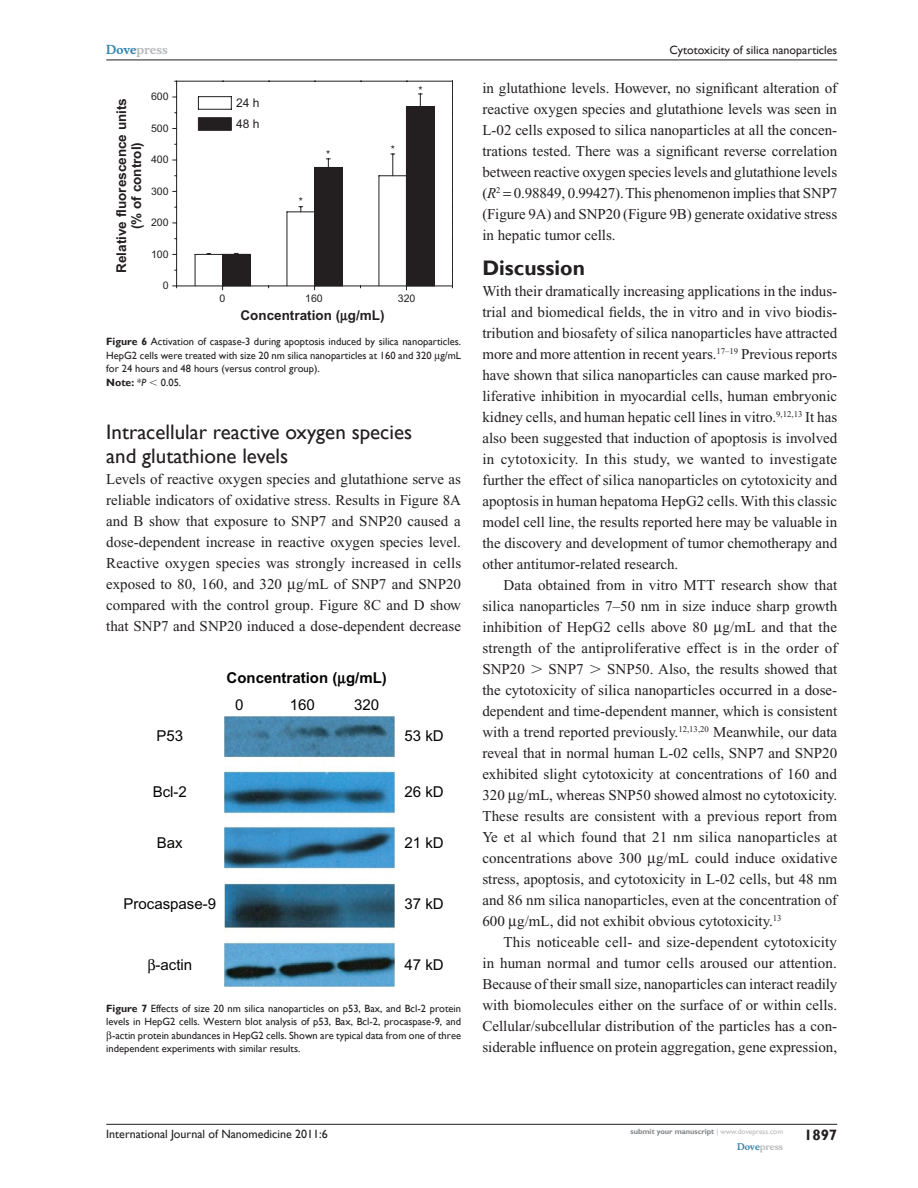
<style>
.page{position:relative;width:918px;height:1188px;background:#fff}
.page>*{position:absolute;margin:0;border:0;box-sizing:border-box;transform-origin:0 0}
.t1{font:21px/24px "Gill Sans";color:#231f20}
.t2{font:700 21px "Gill Sans";color:#231f20}
.t3{font:15px/21px "Times New Roman";color:#231f20;text-align:justify}
.t4{font:15px "Arial";color:#040503}
.t5{font:700 15px "Arial";color:#040503}
.t6{font:700 15px "Gill Sans";color:#231f20}
.t7{font:700 13.5px/15px "Arial";color:#231f20;text-align:center}
.t8{font:12px "Gill Sans";color:#231f20}
.t9{font:700 12px "Musee";color:#b8b9bc}
.t10{font:12px/21px "Arial";color:#231f20}
.t11{font:10.5px/13.5px "Gill Sans";color:#231f20}
.t12{font:10.5px "Arial";color:#231f20}
.t13{font:700 9px "Musee";color:#b8b9bc}
.t14{font:700 7.5px "Gill Sans";color:#808285}
.s1{color:#3485ae}
.s2{font-weight:700}
.s3{font-style:italic}
.s4{font-family:"Mathematical Pi One"}
.s5{font-weight:400;color:#b8b9bc}
</style>
<div class="page">
<hr style="left:106px;top:1124px;width:731px;height:1px;background:#231f20">
<hr style="left:106px;top:60px;width:731px;height:1px;background:#231f20">
<svg style="left:195px;top:253px;width:56px;height:37px"></svg>
<svg style="left:287px;top:159px;width:56px;height:131px"></svg>
<svg style="left:379px;top:94px;width:56px;height:196px"></svg>
<hr style="left:177px;top:286px;width:276px;height:1px;background:#231f20">
<hr style="left:176px;top:81px;width:1px;height:205px;background:#231f20">
<hr style="left:177px;top:81px;width:276px;height:1px;background:#231f20">
<hr style="left:452px;top:81px;width:1px;height:205px;background:#231f20">
<hr style="left:198px;top:96px;width:33px;height:1px;background:#231f20">
<svg style="left:231px;top:97px;width:1px;height:12px"></svg>
<hr style="left:198px;top:109px;width:33px;height:1px;background:#231f20">
<svg style="left:198px;top:97px;width:1px;height:12px"></svg>
<div style="left:198px;top:117px;width:34px;height:14px;background:#231f20;border:1px solid #231f20"></div>
<img style="left:225px;top:717px;width:169px;height:269px">
<p class="t9" style="left:106px;top:43px;width:63px"><span class="s1">Dove</span>press</p>
<p class="t12" style="left:151px;top:91px;width:19px">600</p>
<p class="t7" style="left:114px;top:273px;width:176px;rotate:-90deg">Relative fluorescence units (% of control)</p>
<p class="t12" style="left:151px;top:122px;width:19px">500</p>
<p class="t12" style="left:151px;top:154px;width:19px">400</p>
<p class="t12" style="left:151px;top:185px;width:19px">300</p>
<p class="t12" style="left:151px;top:217px;width:19px">200</p>
<p class="t12" style="left:151px;top:248px;width:19px">100</p>
<p class="t12" style="left:163px;top:280px;width:7px">0</p>
<p class="t10" style="left:236px;top:93px;width:25px">24 h<br>48 h</p>
<p class="t12" style="left:299px;top:195px;width:6px">*</p>
<p class="t12" style="left:326px;top:148px;width:6px">*</p>
<p class="t12" style="left:391px;top:143px;width:6px">*</p>
<p class="t12" style="left:418px;top:84px;width:6px">*</p>
<p class="t12" style="left:219px;top:292px;width:7px">0</p>
<p class="t12" style="left:305px;top:292px;width:19px">160</p>
<p class="t12" style="left:398px;top:292px;width:19px">320</p>
<p class="t11" style="left:106px;top:335px;width:356px"><span class="s2">Figure 6</span> Activation of caspase-3 during apoptosis induced by silica nanoparticles.<br>HepG2 cells were treated with size 20 nm silica nanoparticles at 160 and 320 g/mL for 24 hours and 48 hours (versus control group).<br><span class="s2">Note:</span> *<span class="s3">P</span> <span class="s4">,</span> 0.05.</p>
<h1 class="t1" style="left:106px;top:420px;width:307px">Intracellular reactive oxygen species and glutathione levels</h1>
<p class="t3" style="left:106px;top:468px;width:356px">Levels of reactive oxygen species and glutathione serve as reliable indicators of oxidative stress. Results in Figure 8A and B show that exposure to SNP7 and SNP20 caused a dose-dependent increase in reactive oxygen species level.<br>Reactive oxygen species was strongly increased in cells exposed to 80, 160, and 320 g/mL of SNP7 and SNP20 compared with the control group. Figure 8C and D show that SNP7 and SNP20 induced a dose-dependent decrease</p>
<p class="t7" style="left:240px;top:307px;width:146px">Concentration ( g/mL)</p>
<p class="t4" style="left:156px;top:727px;width:28px">P53</p>
<p class="t4" style="left:153px;top:783px;width:36px">Bcl-2</p>
<p class="t4" style="left:157px;top:834px;width:27px">Bax</p>
<p class="t5" style="left:227px;top:669px;width:162px">Concentration ( g/mL)</p>
<p class="t4" style="left:354px;top:697px;width:27px">320</p>
<p class="t4" style="left:235px;top:697px;width:10px">0</p>
<p class="t4" style="left:290px;top:697px;width:27px">160</p>
<p class="t4" style="left:405px;top:727px;width:41px">53 kD</p>
<p class="t4" style="left:405px;top:783px;width:41px">26 kD</p>
<p class="t4" style="left:405px;top:834px;width:41px">21 kD</p>
<p class="t4" style="left:124px;top:895px;width:94px">Procaspase-9</p>
<p class="t4" style="left:405px;top:895px;width:41px">37 kD</p>
<p class="t4" style="left:405px;top:956px;width:41px">47 kD</p>
<p class="t11" style="left:106px;top:1002px;width:356px"><span class="s2">Figure 7</span> Effects of size 20 nm silica nanoparticles on p53, Bax, and Bcl-2 protein</p>
<p class="t11" style="left:106px;top:1015px;width:356px">levels in HepG2 cells. Western blot analysis of p53, Bax, Bcl-2, procaspase-9, and</p>
<p class="t11" style="left:112px;top:1029px;width:351px">-actin protein abundances in HepG2 cells. Shown are typical data from one of three</p>
<p class="t11" style="left:106px;top:1042px;width:196px">independent experiments with similar results.</p>
<p class="t4" style="left:156px;top:956px;width:38px">-actin</p>
<p class="t8" style="left:669px;top:43px;width:169px">Cytotoxicity of silica nanoparticles</p>
<p class="t3" style="left:482px;top:77px;width:356px">in glutathione levels. However, no significant alteration of reactive oxygen species and glutathione levels was seen in L-02 cells exposed to silica nanoparticles at all the concen&shy;trations tested. There was a significant reverse correlation between reactive oxygen species levels and glutathione levels (<span class="s3">R</span><sup>2</sup> 0.98849, 0.99427). This phenomenon implies that SNP7 (Figure 9A) and SNP20 (Figure 9B) generate oxidative stress in hepatic tumor cells.</p>
<h1 class="t2" style="left:482px;top:255px;width:104px">Discussion</h1>
<p class="t3" style="left:482px;top:280px;width:356px">With their dramatically increasing applications in the indus&shy;trial and biomedical fields, the in vitro and in vivo biodis&shy;tribution and biosafety of silica nanoparticles have attracted more and more attention in recent years.<sup>17–19</sup> Previous reports have shown that silica nanoparticles can cause marked pro&shy;liferative inhibition in myocardial cells, human embryonic kidney cells, and human hepatic cell lines in vitro.<sup>9,12,13</sup> It has also been suggested that induction of apoptosis is involved in cytotoxicity. In this study, we wanted to investigate further the effect of silica nanoparticles on cytotoxicity and apoptosis in human hepatoma HepG2 cells. With this classic model cell line, the results reported here may be valuable in the discovery and development of tumor chemotherapy and other antitumor-related research.</p>
<p class="t3" style="left:482px;top:574px;width:357px;text-indent:21px">Data obtained from in vitro MTT research show that silica nanoparticles 7–50 nm in size induce sharp growth inhibition of HepG2 cells above 80 g/mL and that the strength of the antiproliferative effect is in the order of SNP20 <span class="s4">.</span> SNP7 <span class="s4">.</span> SNP50. Also, the results showed that the cytotoxicity of silica nanoparticles occurred in a dose&shy;dependent and time-dependent manner, which is consistent with a trend reported previously.<sup>12,13,20</sup> Meanwhile, our data reveal that in normal human L-02 cells, SNP7 and SNP20 exhibited slight cytotoxicity at concentrations of 160 and 320 g/mL, whereas SNP50 showed almost no cytotoxicity.<br>These results are consistent with a previous report from Ye et al which found that 21 nm silica nanoparticles at concentrations above 300 g/mL could induce oxidative stress, apoptosis, and cytotoxicity in L-02 cells, but 48 nm and 86 nm silica nanoparticles, even at the concentration of 600 g/mL, did not exhibit obvious cytotoxicity.<sup>13</sup></p>
<p class="t3" style="left:482px;top:931px;width:356px;text-indent:21px">This noticeable cell- and size-dependent cytotoxicity in human normal and tumor cells aroused our attention.<br>Because of their small size, nanoparticles can interact readily with biomolecules either on the surface of or within cells.<br>Cellular/subcellular distribution of the particles has a con&shy;siderable influence on protein aggregation, gene expression,</p>
<p class="t8" style="left:106px;top:1127px;width:223px">International Journal of Nanomedicine 2011:6</p>
<p class="t14" style="left:631px;top:1127px;width:154px">submit your manuscript <span class="s5">| www.dovepress.com</span></p>
<p class="t13" style="left:737px;top:1141px;width:48px"><span class="s1">Dove</span>press</p>
<p class="t6" style="left:804px;top:1126px;width:35px">1897</p>
</div>
